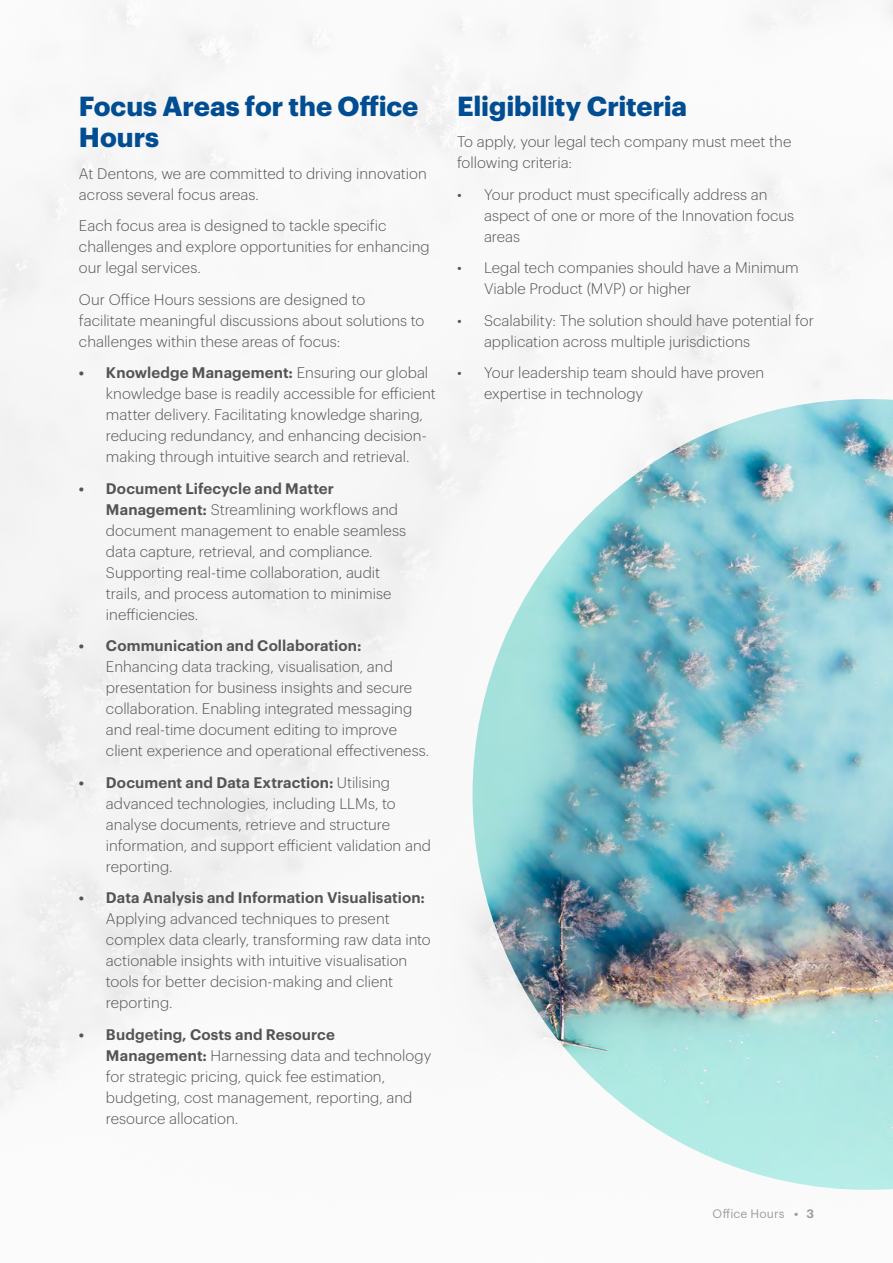
<style>
.page{position:relative;width:893px;height:1263px;background:#fff}
.page>*{position:absolute;margin:0;border:0;box-sizing:border-box;transform-origin:0 0}
.t1{font:700 27px/31.5px "Dentons Sans";color:#004d92}
.t2{font:300 15px/21px "Dentons Sans";color:#555454}
.t3{font:600 15px "Dentons Sans";letter-spacing:.005em;color:#555454}
.t4{font:12px "Dentons Sans";letter-spacing:.01em;color:#9d9d9c}
.s1{font-weight:600}
</style>
<div class="page">
<img style="left:472px;top:399px;width:421px;height:791px">
<h1 class="t1" style="left:79px;top:88px;width:341px">Focus Areas for the Office<br>Hours</h1>
<p class="t2" style="left:79px;top:161px;width:349px">At Dentons, we are committed to driving innovation across several focus areas.</p>
<p class="t2" style="left:79px;top:214px;width:352px">Each focus area is designed to tackle specific challenges and explore opportunities for enhancing our legal services.</p>
<p class="t2" style="left:79px;top:287px;width:347px">Our Office Hours sessions are designed to facilitate meaningful discussions about solutions to challenges within these areas of focus:</p>
<p class="t2" style="left:106px;top:361px;width:331px;text-indent:-27px"><span class="s1">• Knowledge Management:</span> Ensuring our global knowledge base is readily accessible for efficient matter delivery. Facilitating knowledge sharing, reducing redundancy, and enhancing decision&shy;making through intuitive search and retrieval.</p>
<p class="t2" style="left:106px;top:476px;width:302px;text-indent:-27px"><span class="s1">• Document Lifecycle and Matter Management:</span> Streamlining workflows and document management to enable seamless data capture, retrieval, and compliance.<br>Supporting real-time collaboration, audit trails, and process automation to minimise inefficiencies.</p>
<p class="t3" style="left:79px;top:634px;width:284px">• Communication and Collaboration:</p>
<p class="t2" style="left:106px;top:655px;width:325px">Enhancing data tracking, visualisation, and presentation for business insights and secure collaboration. Enabling integrated messaging and real-time document editing to improve client experience and operational effectiveness.</p>
<p class="t2" style="left:106px;top:770px;width:327px;text-indent:-27px"><span class="s1">• Document and Data Extraction:</span> Utilising advanced technologies, including LLMs, to analyse documents, retrieve and structure information, and support efficient validation and reporting.</p>
<p class="t3" style="left:79px;top:886px;width:348px">• Data Analysis and Information Visualisation:</p>
<p class="t2" style="left:106px;top:907px;width:326px">Applying advanced techniques to present complex data clearly, transforming raw data into actionable insights with intuitive visualisation tools for better decision-making and client reporting.</p>
<p class="t2" style="left:106px;top:1022px;width:327px;text-indent:-27px"><span class="s1">• Budgeting, Costs and Resource Management:</span> Harnessing data and technology for strategic pricing, quick fee estimation, budgeting, cost management, reporting, and resource allocation.</p>
<h1 class="t1" style="left:457px;top:88px;width:232px">Eligibility Criteria</h1>
<p class="t2" style="left:457px;top:130px;width:336px">To apply, your legal tech company must meet the following criteria:</p>
<p class="t2" style="left:484px;top:182px;width:312px;text-indent:-27px">• Your product must specifically address an aspect of one or more of the Innovation focus areas</p>
<p class="t2" style="left:484px;top:256px;width:316px;text-indent:-27px">• Legal tech companies should have a Minimum<br>Viable Product (MVP) or higher</p>
<p class="t2" style="left:484px;top:308px;width:331px;text-indent:-27px">• Scalability: The solution should have potential for application across multiple jurisdictions</p>
<p class="t2" style="left:484px;top:361px;width:282px;text-indent:-27px">• Your leadership team should have proven expertise in technology</p>
<p class="t4" style="left:713px;top:1205px;width:103px">Office Hours <span class="s1">• 3</span></p>
</div>
